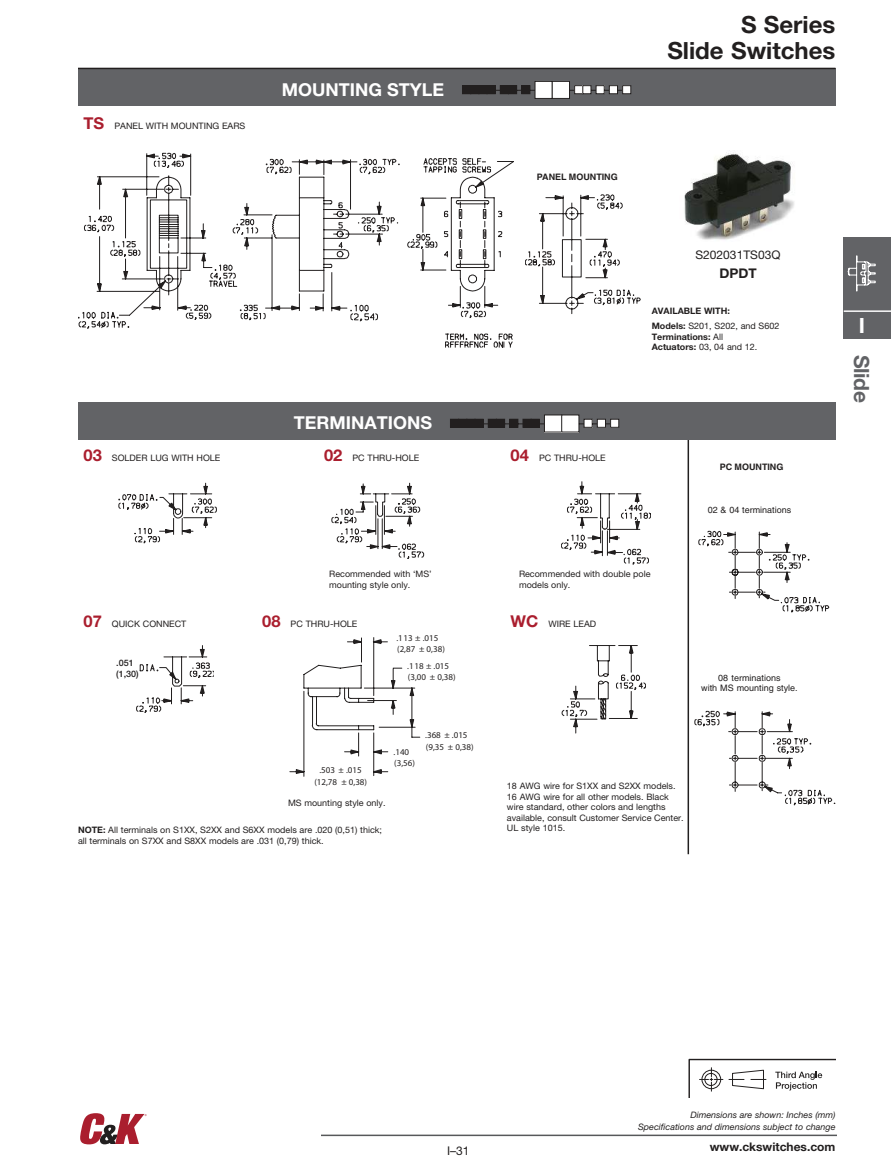
<style>
.page{position:relative;width:891px;height:1175px;background:#fff}
.page>*{position:absolute;margin:0;border:0;box-sizing:border-box;transform-origin:0 0}
.t1{font:700 23.7px/25.2px "Helvetica Neue LT Std";color:#221f1f;text-align:right}
.t2{font:700 21px "Helvetica Neue";letter-spacing:-.025em;color:#626366}
.t3{font:700 21px "Helvetica Neue";color:#fff}
.t4{font:700 17.85px "Helvetica Neue LT Std";color:#fff}
.t5{font:700 13.35px "Helvetica Neue LT Std";color:#221f1f}
.t6{font:12px "Helvetica Neue LT Std";color:#221f1f}
.t7{font:700 11.85px "Helvetica Neue LT Std";color:#221f1f}
.t8{font:11.85px "Helvetica Neue LT Std";color:#221f1f}
.t9{font:8.85px/10.4px "Helvetica Neue LT Std";color:#221f1f}
.t10{font:8.85px/11.4px "Helvetica Neue";color:#221f1f}
.t11{font:700 8.85px/14.9px "Helvetica Neue LT Std";color:#221f1f}
.t12{font:italic 8.85px/11.9px "Helvetica Neue LT Std";color:#221f1f;text-align:right}
.t13{font:8.85px/9.9px "Helvetica";color:#221f1f;text-align:center}
.t14{font:700 8.85px "Helvetica";letter-spacing:-.005em;color:#221f1f}
.t15{font:500 8.85px/10.6px "Helvetica Neue";color:#221f1f}
.s1{font-weight:700;font-size:16.35px;color:#aa1e2e}
.s2{font-weight:400}
.s3{font-weight:700}
</style>
<div class="page">
<div style="left:844px;top:237px;width:47px;height:102px;background:#626366"></div>
<hr style="left:844px;top:310px;width:47px;height:2px;background:#fff">
<svg style="left:847px;top:255px;width:29px;height:37px"></svg>
<hr style="left:321px;top:1134px;width:516px;height:2px;background:#57585a">
<svg style="left:80px;top:1113px;width:67px;height:31px"></svg>
<svg style="left:688px;top:1058px;width:148px;height:39px"></svg>
<div style="left:78px;top:68px;width:758px;height:37px;background:#626366"></div>
<div style="left:462px;top:86px;width:9px;height:8px;background:#221f1f"></div>
<div style="left:462px;top:85px;width:9px;height:9px;border:1px solid #221f1f"></div>
<div style="left:471px;top:86px;width:8px;height:8px;background:#221f1f"></div>
<div style="left:470px;top:85px;width:9px;height:9px;border:1px solid #221f1f"></div>
<div style="left:479px;top:86px;width:8px;height:8px;background:#221f1f"></div>
<div style="left:479px;top:85px;width:8px;height:9px;border:1px solid #221f1f"></div>
<svg style="left:486px;top:85px;width:14px;height:9px"></svg>
<div style="left:500px;top:86px;width:8px;height:8px;background:#221f1f"></div>
<div style="left:500px;top:85px;width:9px;height:9px;border:1px solid #221f1f"></div>
<svg style="left:508px;top:85px;width:27px;height:9px"></svg>
<div style="left:535px;top:81px;width:17px;height:17px;background:#fff"></div>
<div style="left:535px;top:81px;width:18px;height:18px;border:1px solid #221f1f"></div>
<svg style="left:552px;top:81px;width:23px;height:18px"></svg>
<div style="left:575px;top:86px;width:8px;height:8px;background:#fff"></div>
<div style="left:574px;top:85px;width:9px;height:9px;border:1px solid #221f1f"></div>
<svg style="left:582px;top:85px;width:40px;height:9px"></svg>
<div style="left:623px;top:86px;width:8px;height:8px;background:#fff"></div>
<div style="left:622px;top:85px;width:9px;height:9px;border:1px solid #221f1f"></div>
<svg style="left:78px;top:153px;width:436px;height:194px"></svg>
<svg style="left:525px;top:194px;width:116px;height:120px"></svg>
<svg style="left:332px;top:483px;width:92px;height:76px"></svg>
<svg style="left:118px;top:483px;width:99px;height:60px"></svg>
<svg style="left:561px;top:481px;width:90px;height:83px"></svg>
<svg style="left:136px;top:645px;width:78px;height:67px"></svg>
<svg style="left:290px;top:637px;width:131px;height:140px"></svg>
<svg style="left:562px;top:645px;width:84px;height:88px"></svg>
<svg style="left:694px;top:530px;width:141px;height:275px"></svg>
<img style="left:684px;top:152px;width:110px;height:88px">
<hr style="left:688px;top:437px;width:1px;height:417px;background:#221f1f">
<div style="left:78px;top:402px;width:758px;height:37px;background:#626366"></div>
<div style="left:450px;top:419px;width:9px;height:8px;background:#221f1f"></div>
<div style="left:459px;top:419px;width:8px;height:8px;background:#221f1f"></div>
<div style="left:467px;top:419px;width:8px;height:8px;background:#221f1f"></div>
<svg style="left:474px;top:418px;width:15px;height:10px"></svg>
<div style="left:488px;top:419px;width:8px;height:8px;background:#221f1f"></div>
<svg style="left:496px;top:418px;width:28px;height:10px"></svg>
<div style="left:523px;top:419px;width:8px;height:8px;background:#221f1f"></div>
<svg style="left:531px;top:418px;width:13px;height:10px"></svg>
<div style="left:544px;top:415px;width:18px;height:17px;background:#fff"></div>
<div style="left:544px;top:414px;width:18px;height:18px;border:1px solid #221f1f"></div>
<svg style="left:561px;top:414px;width:50px;height:18px"></svg>
<div style="left:611px;top:419px;width:8px;height:8px;background:#fff"></div>
<div style="left:610px;top:419px;width:9px;height:8px;border:1px solid #221f1f"></div>
<hr style="left:78px;top:68px;width:758px;height:1px;background:#221f1f">
<p class="t9" style="left:84px;top:121px;width:163px"><span class="s1">TS</span> PANEL WITH MOUNTING EARS</p>
<h3 class="t4" style="left:282px;top:83px;width:164px">MOUNTING STYLE</h3>
<p class="t14" style="left:537px;top:172px;width:82px">PANEL MOUNTING</p>
<h1 class="t1" style="left:667px;top:15px;width:170px">S Series<br>Slide Switches</h1>
<h3 class="t8" style="left:696px;top:250px;width:86px">S202031TS03Q</h3>
<h3 class="t5" style="left:719px;top:268px;width:39px">DPDT</h3>
<h3 class="t4" style="left:294px;top:416px;width:140px">TERMINATIONS</h3>
<p class="t9" style="left:84px;top:454px;width:138px"><span class="s1">03</span> SOLDER LUG WITH HOLE</p>
<p class="t9" style="left:324px;top:454px;width:97px"><span class="s1">02</span> PC THRU-HOLE</p>
<p class="t9" style="left:511px;top:454px;width:97px"><span class="s1">04</span> PC THRU-HOLE</p>
<p class="t11" style="left:652px;top:304px;width:129px">AVAILABLE WITH:<br>Models: <span class="s2">S201, S202, and S602</span></p>
<p class="t11" style="left:652px;top:332px;width:107px;line-height:10.4px">Terminations: <span class="s2">All<br></span>Actuators: <span class="s2">03, 04 and 12.</span></p>
<p class="t14" style="left:720px;top:462px;width:65px">PC MOUNTING</p>
<p class="t13" style="left:708px;top:506px;width:85px">02 &amp; 04 terminations</p>
<p class="t9" style="left:329px;top:570px;width:104px">Recommended with ‘MS’ mounting style only.</p>
<p class="t9" style="left:519px;top:570px;width:133px">Recommended with double pole models only.</p>
<p class="t9" style="left:84px;top:619px;width:104px"><span class="s1">07</span> QUICK CONNECT</p>
<p class="t9" style="left:262px;top:619px;width:97px"><span class="s1">08</span> PC THRU-HOLE</p>
<p class="t9" style="left:511px;top:619px;width:87px"><span class="s1">WC</span> WIRE LEAD</p>
<p class="t10" style="left:396px;top:632px;width:50px">.113 ± .015 (2,87 ± 0,38)</p>
<p class="t15" style="left:116px;top:658px;width:24px">.051 (1,30)</p>
<p class="t10" style="left:407px;top:660px;width:50px">.118 ± .015 (3,00 ± 0,38)</p>
<p class="t10" style="left:314px;top:765px;width:54px;text-align:center">.503 ± .015 (12,78 ± 0,38)</p>
<p class="t9" style="left:288px;top:798px;width:99px">MS mounting style only.</p>
<p class="t9" style="left:78px;top:825px;width:306px"><span class="s3">NOTE:</span> All terminals on S1XX, S2XX and S6XX models are .020 (0,51) thick; all terminals on S7XX and S8XX models are .031 (0,79) thick.</p>
<p class="t10" style="left:394px;top:746px;width:23px">.140 (3,56)</p>
<p class="t10" style="left:425px;top:730px;width:50px">.368 ± .015 (9,35 ± 0,38)</p>
<p class="t13" style="left:701px;top:674px;width:98px">08 terminations<br>with MS mounting style.</p>
<p class="t9" style="left:507px;top:782px;width:178px">18 AWG wire for S1XX and S2XX models.<br>16 AWG wire for all other models. Black wire standard, other colors and lengths available, consult Customer Service Center.<br>UL style 1015.</p>
<h2 class="t3" style="left:859px;top:313px;width:8px">I</h2>
<h2 class="t2" style="left:874px;top:355px;width:49px;rotate:90deg">Slide</h2>
<h3 class="t6" style="left:447px;top:1146px;width:24px">I–31</h3>
<p class="t12" style="left:638px;top:1109px;width:199px">Dimensions are shown: Inches (mm)<br>Specifications and dimensions subject to change</p>
<h3 class="t7" style="left:710px;top:1141px;width:127px">www.ckswitches.com</h3>
</div>
